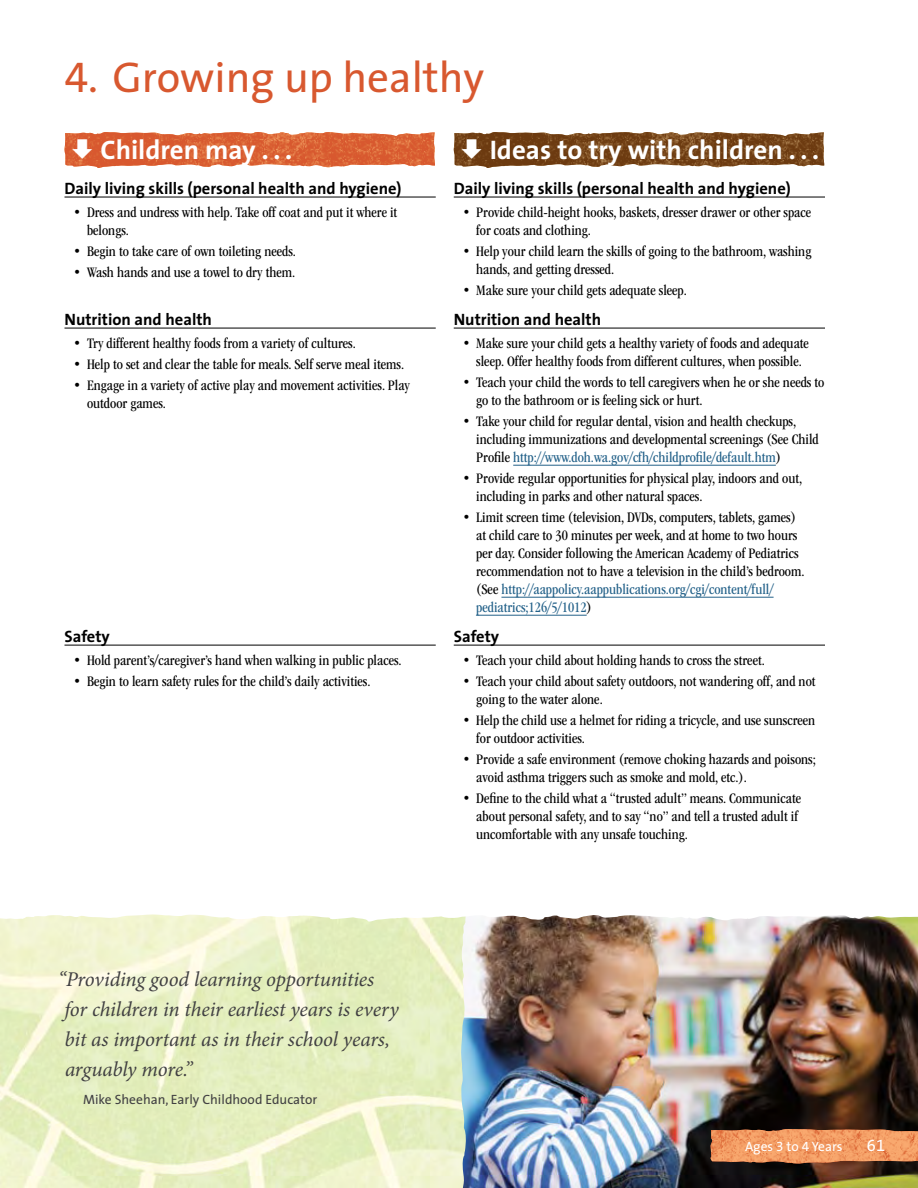
<style>
.page{position:relative;width:918px;height:1188px;background:#fff}
.page>*{position:absolute;margin:0;border:0;box-sizing:border-box;transform-origin:0 0}
.t1{font:43.2px "The Sans";color:#d8582f}
.t2{font:700 27px "The Sans";color:#fff}
.t3{font:italic 21px/30px "Minion Pro";letter-spacing:-.01em;color:#414042}
.t4{font:700 16.5px "The Sans";color:#000}
.t5{font:16.5px "The Sans Expert";color:#fff}
.t6{font:condensed 15px/18px "ITC Garamond Std";color:#000}
.t7{font:13.5px "The Sans";color:#414042}
.t8{font:13.5px "The Sans";color:#fff}
.s1{font-family:"The Sans Expert"}
.s2{color:#236189}
</style>
<div class="page">
<hr style="left:64px;top:197px;width:372px;height:1px;background:#000">
<hr style="left:454px;top:197px;width:371px;height:1px;background:#000">
<hr style="left:64px;top:328px;width:372px;height:1px;background:#000">
<hr style="left:454px;top:328px;width:371px;height:1px;background:#000">
<hr style="left:513px;top:465px;width:263px;height:1px;background:#236189">
<hr style="left:501px;top:597px;width:273px;height:1px;background:#236189">
<hr style="left:476px;top:615px;width:111px;height:1px;background:#236189">
<hr style="left:64px;top:645px;width:372px;height:1px;background:#000">
<hr style="left:454px;top:645px;width:371px;height:1px;background:#000">
<img style="left:0;top:922px;width:461px;height:266px">
<img style="left:461px;top:922px;width:457px;height:266px">
<svg style="left:0;top:914px;width:918px;height:8px"></svg>
<img style="left:711px;top:1129px;width:207px;height:35px">
<svg style="left:64px;top:132px;width:371px;height:36px;background:#de724a"></svg>
<svg style="left:454px;top:132px;width:370px;height:36px;background:#845831"></svg>
<h1 class="t1" style="left:64px;top:42px;width:421px"><span class="s1">4.</span> Growing up healthy</h1>
<h2 class="t2" style="left:100px;top:127px;width:193px">Children may . . .</h2>
<h2 class="t2" style="left:490px;top:127px;width:331px">Ideas to try with children . . .</h2>
<p class="t4" style="left:64px;top:174px;width:339px">Daily living skills (personal health and hygiene)</p>
<p class="t6" style="left:87px;top:204px;width:312px;text-indent:-14px">• Dress and undress with help. Take off coat and put it where it belongs.</p>
<p class="t6" style="left:74px;top:243px;width:224px">• Begin to take care of own toileting needs.</p>
<p class="t6" style="left:74px;top:264px;width:223px">• Wash hands and use a towel to dry them.</p>
<p class="t4" style="left:454px;top:174px;width:339px">Daily living skills (personal health and hygiene)</p>
<p class="t6" style="left:476px;top:204px;width:336px;text-indent:-14px">• Provide child-height hooks, baskets, dresser drawer or other space for coats and clothing.</p>
<p class="t6" style="left:476px;top:243px;width:337px;text-indent:-14px">• Help your child learn the skills of going to the bathroom, washing hands, and getting dressed.</p>
<p class="t6" style="left:463px;top:282px;width:226px">• Make sure your child gets adequate sleep.</p>
<p class="t4" style="left:64px;top:305px;width:149px">Nutrition and health</p>
<p class="t6" style="left:74px;top:335px;width:284px">• Try different healthy foods from a variety of cultures.</p>
<p class="t6" style="left:74px;top:356px;width:332px">• Help to set and clear the table for meals. Self serve meal items.</p>
<p class="t6" style="left:87px;top:377px;width:324px;text-indent:-14px">• Engage in a variety of active play and movement activities. Play outdoor games.</p>
<p class="t4" style="left:64px;top:622px;width:47px">Safety</p>
<p class="t6" style="left:74px;top:652px;width:330px">• Hold parent’s/caregiver’s hand when walking in public places.</p>
<p class="t6" style="left:74px;top:673px;width:299px">• Begin to learn safety rules for the child’s daily activities.</p>
<p class="t4" style="left:454px;top:305px;width:149px">Nutrition and health</p>
<p class="t6" style="left:463px;top:335px;width:348px;text-align:center">• Make sure your child gets a healthy variety of foods and adequate sleep. Offer healthy foods from different cultures, when possible.</p>
<p class="t6" style="left:476px;top:374px;width:350px;text-indent:-14px">• Teach your child the words to tell caregivers when he or she needs to go to the bathroom or is feeling sick or hurt.</p>
<p class="t6" style="left:476px;top:413px;width:344px;text-indent:-14px">• Take your child for regular dental, vision and health checkups, including immunizations and developmental screenings (See Child<br>Profile <span class="s2">http://www.doh.wa.gov/cfh/childprofile/default.htm</span>)</p>
<p class="t6" style="left:476px;top:470px;width:327px;text-indent:-14px">• Provide regular opportunities for physical play, indoors and out, including in parks and other natural spaces.</p>
<p class="t6" style="left:476px;top:509px;width:330px;text-indent:-14px">• Limit screen time (television, DVDs, computers, tablets, games) at child care to 30 minutes per week, and at home to two hours per day. Consider following the American Academy of Pediatrics recommendation not to have a television in the child’s bedroom. (See <span class="s2">http://aappolicy.aappublications.org/cgi/content/full/ pediatrics;126/5/1012</span>)</p>
<p class="t4" style="left:454px;top:622px;width:47px">Safety</p>
<p class="t6" style="left:463px;top:652px;width:304px">• Teach your child about holding hands to cross the street.</p>
<p class="t6" style="left:476px;top:673px;width:341px;text-indent:-14px">• Teach your child about safety outdoors, not wandering off, and not going to the water alone.</p>
<p class="t6" style="left:476px;top:712px;width:340px;text-indent:-14px">• Help the child use a helmet for riding a tricycle, and use sunscreen for outdoor activities.</p>
<p class="t6" style="left:476px;top:751px;width:341px;text-indent:-14px">• Provide a safe environment (remove choking hazards and poisons; avoid asthma triggers such as smoke and mold, etc.).</p>
<p class="t6" style="left:476px;top:790px;width:326px;text-indent:-14px">• Define to the child what a “trusted adult” means. Communicate about personal safety, and to say “no” and tell a trusted adult if uncomfortable with any unsafe touching.</p>
<h3 class="t3" style="left:64px;top:964px;width:336px;text-indent:-6px">“Providing good learning opportunities for children in their earliest years is every bit as important as in their school years, arguably more.”</h3>
<p class="t7" style="left:83px;top:1089px;width:236px">mike Sheehan, Early Childhood Educator</p>
<p class="t8" style="left:745px;top:1135px;width:99px">Ages <span class="s1">3</span> to <span class="s1">4</span> Years</p>
<p class="t5" style="left:867px;top:1132px;width:20px">61</p>
</div>
